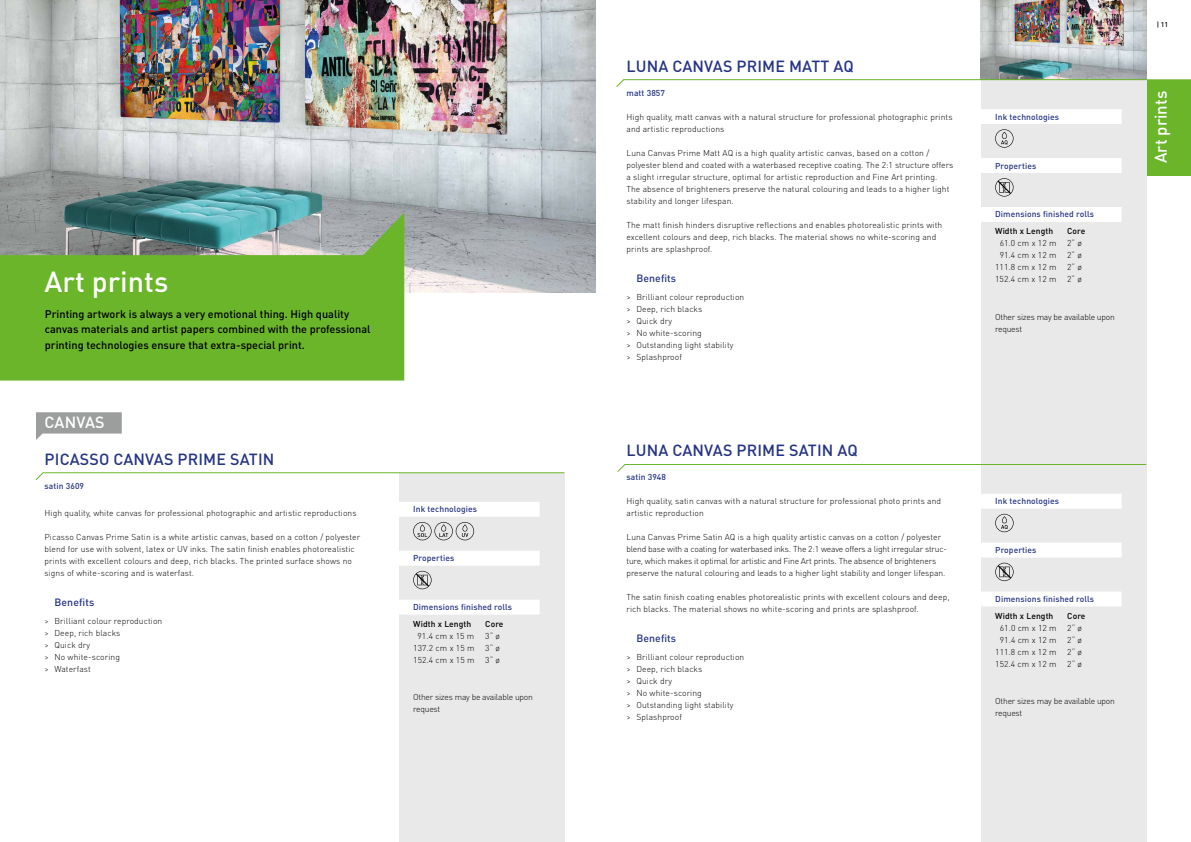
<style>
.page{position:relative;width:1191px;height:842px;background:#fff}
.page>*{position:absolute;margin:0;border:0;box-sizing:border-box;transform-origin:0 0}
.t1{font:500 28.7px "DIN Pro";color:#fff}
.t2{font:500 16.8px "DIN Pro";color:#fff}
.t3{font:500 16px "DIN Pro";letter-spacing:.01em;color:#253483}
.t4{font:500 16px "DIN Pro";letter-spacing:.01em;color:#fff}
.t5{font:500 10.9px/15.5px "DIN Pro";color:#000}
.t6{font:500 10.5px "DIN Pro";letter-spacing:.01em;color:#253483}
.t7{font:300 8.5px/12px "DIN Pro";letter-spacing:.01em;color:#000}
.t8{font:300 8.5px/12px "DIN Pro";letter-spacing:-.02em;color:#000}
.t9{font:500 8.5px "DIN Pro";letter-spacing:.01em;color:#253483}
.t10{font:300 8.5px/12px "DIN Pro";letter-spacing:-.025em;color:#000}
.t11{font:500 8.5px "DIN Pro";letter-spacing:.01em;color:#000}
.t12{font:500 7px "DIN Pro";color:#000}
</style>
<div class="page">
<div style="left:1140px;top:79px;width:51px;height:97px;background:#6bb52b"></div>
<div style="left:399px;top:473px;width:165px;height:369px;background:#e9e9e9"></div>
<svg style="left:35px;top:472px;width:530px;height:9px"></svg>
<svg style="left:36px;top:412px;width:86px;height:28px"></svg>
<img style="left:0;top:0;width:595px;height:293px">
<div style="left:981px;top:80px;width:165px;height:762px;background:#e9e9e9"></div>
<img style="left:981px;top:0;width:165px;height:79px">
<svg style="left:616px;top:79px;width:531px;height:9px"></svg>
<svg style="left:617px;top:464px;width:530px;height:8px"></svg>
<svg style="left:981px;top:109px;width:140px;height:113px"></svg>
<div style="left:985px;top:208px;width:132px;height:14px;background:#fff"></div>
<svg style="left:981px;top:494px;width:140px;height:112px"></svg>
<div style="left:985px;top:592px;width:132px;height:14px;background:#fff"></div>
<svg style="left:399px;top:502px;width:140px;height:112px"></svg>
<div style="left:403px;top:600px;width:132px;height:14px;background:#fff"></div>
<svg style="left:0;top:213px;width:404px;height:168px;background:#6fad45"></svg>
<h1 class="t1" style="left:45px;top:262px;width:125px">Art prints</h1>
<p class="t5" style="left:45px;top:305px;width:327px">Printing artwork is always a very emotional thing. High quality canvas materials and artist papers combined with the professional printing technologies ensure that extra-special print.</p>
<h3 class="t4" style="left:45px;top:412px;width:62px">CANVAS</h3>
<h3 class="t3" style="left:45px;top:448px;width:231px">PICASSO CANVAS PRIME SATIN</h3>
<p class="t9" style="left:45px;top:480px;width:41px">satin 3609</p>
<p class="t7" style="left:45px;top:507px;width:314px">High quality, white canvas for professional photographic and artistic reproductions</p>
<p class="t7" style="left:45px;top:531px;width:317px">Picasso Canvas Prime Satin is a white artistic canvas, based on a cotton / polyester blend for use with solvent, latex or UV inks. The satin finish enables photorealistic prints with excellent colours and deep, rich blacks. The printed surface shows no signs of white-scoring and is waterfast.</p>
<p class="t6" style="left:54px;top:595px;width:41px">Benefits</p>
<p class="t7" style="left:45px;top:615px;width:119px">&gt; Brilliant colour reproduction &gt; Deep, rich blacks<br>&gt; Quick dry<br>&gt; No white-scoring<br>&gt; Waterfast</p>
<p class="t9" style="left:413px;top:503px;width:65px">Ink technologies</p>
<p class="t9" style="left:413px;top:552px;width:43px">Properties</p>
<p class="t9" style="left:413px;top:601px;width:100px">Dimensions finished rolls</p>
<p class="t11" style="left:413px;top:618px;width:60px">Width x Length</p>
<p class="t11" style="left:485px;top:618px;width:20px">Core</p>
<p class="t7" style="left:417px;top:629px;width:58px">91.4 cm x 15 m</p>
<p class="t7" style="left:485px;top:629px;width:16px">3“ ø</p>
<p class="t7" style="left:413px;top:641px;width:63px">137.2 cm x 15 m</p>
<p class="t7" style="left:485px;top:641px;width:16px">3“ ø</p>
<p class="t7" style="left:413px;top:653px;width:63px">152.4 cm x 15 m</p>
<p class="t7" style="left:485px;top:653px;width:16px">3“ ø</p>
<p class="t10" style="left:413px;top:691px;width:121px">Other sizes may be available upon request</p>
<h3 class="t3" style="left:626px;top:55px;width:229px">LUNA CANVAS PRIME MATT AQ</h3>
<p class="t9" style="left:626px;top:87px;width:40px">matt 3857</p>
<p class="t7" style="left:626px;top:111px;width:328px">High quality, matt canvas with a natural structure for professional photographic prints and artistic reproductions</p>
<p class="t7" style="left:626px;top:147px;width:328px">Luna Canvas Prime Matt AQ is a high quality artistic canvas, based on a cotton / polyester blend and coated with a waterbased receptive coating. The 2:1 structure offers a slight irregular structure, optimal for artistic reproduction and Fine Art printing.<br>The absence of brighteners preserve the natural colouring and leads to a higher light stability and longer lifespan.</p>
<p class="t7" style="left:626px;top:219px;width:317px">The matt finish hinders disruptive reflections and enables photorealistic prints with excellent colours and deep, rich blacks. The material shows no white-scoring and prints are splashproof.</p>
<p class="t6" style="left:636px;top:271px;width:41px">Benefits</p>
<p class="t7" style="left:626px;top:291px;width:119px">&gt; Brilliant colour reproduction &gt; Deep, rich blacks<br>&gt; Quick dry<br>&gt; No white-scoring<br>&gt; Outstanding light stability<br>&gt; Splashproof</p>
<h3 class="t3" style="left:626px;top:440px;width:233px">LUNA CANVAS PRIME SATIN AQ</h3>
<p class="t9" style="left:626px;top:471px;width:41px">satin 3948</p>
<p class="t7" style="left:626px;top:495px;width:316px">High quality, satin canvas with a natural structure for professional photo prints and artistic reproduction</p>
<p class="t8" style="left:626px;top:531px;width:322px">Luna Canvas Prime Satin AQ is a high quality artistic canvas on a cotton / polyester blend base with a coating for waterbased inks. The 2:1 weave offers a light irregular struc&shy;ture, which makes it optimal for artistic and Fine Art prints. The absence of brighteners preserve the natural colouring and leads to a higher light stability and longer lifespan.</p>
<p class="t7" style="left:626px;top:591px;width:325px">The satin finish coating enables photorealistic prints with excellent colours and deep, rich blacks. The material shows no white-scoring and prints are splashproof.</p>
<p class="t6" style="left:636px;top:631px;width:41px">Benefits</p>
<p class="t7" style="left:626px;top:651px;width:119px">&gt; Brilliant colour reproduction &gt; Deep, rich blacks<br>&gt; Quick dry<br>&gt; No white-scoring<br>&gt; Outstanding light stability<br>&gt; Splashproof</p>
<p class="t9" style="left:995px;top:111px;width:65px">Ink technologies</p>
<p class="t9" style="left:995px;top:160px;width:43px">Properties</p>
<p class="t9" style="left:995px;top:209px;width:100px">Dimensions finished rolls</p>
<p class="t11" style="left:995px;top:225px;width:60px">Width x Length</p>
<p class="t11" style="left:1067px;top:225px;width:20px">Core</p>
<p class="t7" style="left:999px;top:237px;width:84px">61.0 cm x 12 m 2“ ø</p>
<p class="t7" style="left:999px;top:249px;width:84px">91.4 cm x 12 m 2“ ø</p>
<p class="t7" style="left:995px;top:261px;width:63px">111.8 cm x 12 m</p>
<p class="t7" style="left:1067px;top:261px;width:16px">2“ ø</p>
<p class="t7" style="left:995px;top:273px;width:63px">152.4 cm x 12 m</p>
<p class="t7" style="left:1067px;top:273px;width:16px">2“ ø</p>
<p class="t10" style="left:995px;top:310px;width:121px">Other sizes may be available upon request</p>
<p class="t12" style="left:1156px;top:20px;width:13px">| 11</p>
<h2 class="t2" style="left:1149px;top:163px;width:74px;rotate:-90deg">Art prints</h2>
<p class="t9" style="left:995px;top:495px;width:65px">Ink technologies</p>
<p class="t9" style="left:995px;top:544px;width:43px">Properties</p>
<p class="t9" style="left:995px;top:593px;width:100px">Dimensions finished rolls</p>
<p class="t11" style="left:995px;top:610px;width:60px">Width x Length</p>
<p class="t11" style="left:1067px;top:610px;width:20px">Core</p>
<p class="t7" style="left:999px;top:621px;width:84px">61.0 cm x 12 m 2“ ø</p>
<p class="t7" style="left:999px;top:633px;width:84px">91.4 cm x 12 m 2“ ø</p>
<p class="t7" style="left:995px;top:645px;width:63px">111.8 cm x 12 m</p>
<p class="t7" style="left:1067px;top:645px;width:16px">2“ ø</p>
<p class="t7" style="left:995px;top:657px;width:63px">152.4 cm x 12 m</p>
<p class="t7" style="left:1067px;top:657px;width:16px">2“ ø</p>
<p class="t10" style="left:995px;top:695px;width:121px">Other sizes may be available upon request</p>
</div>
